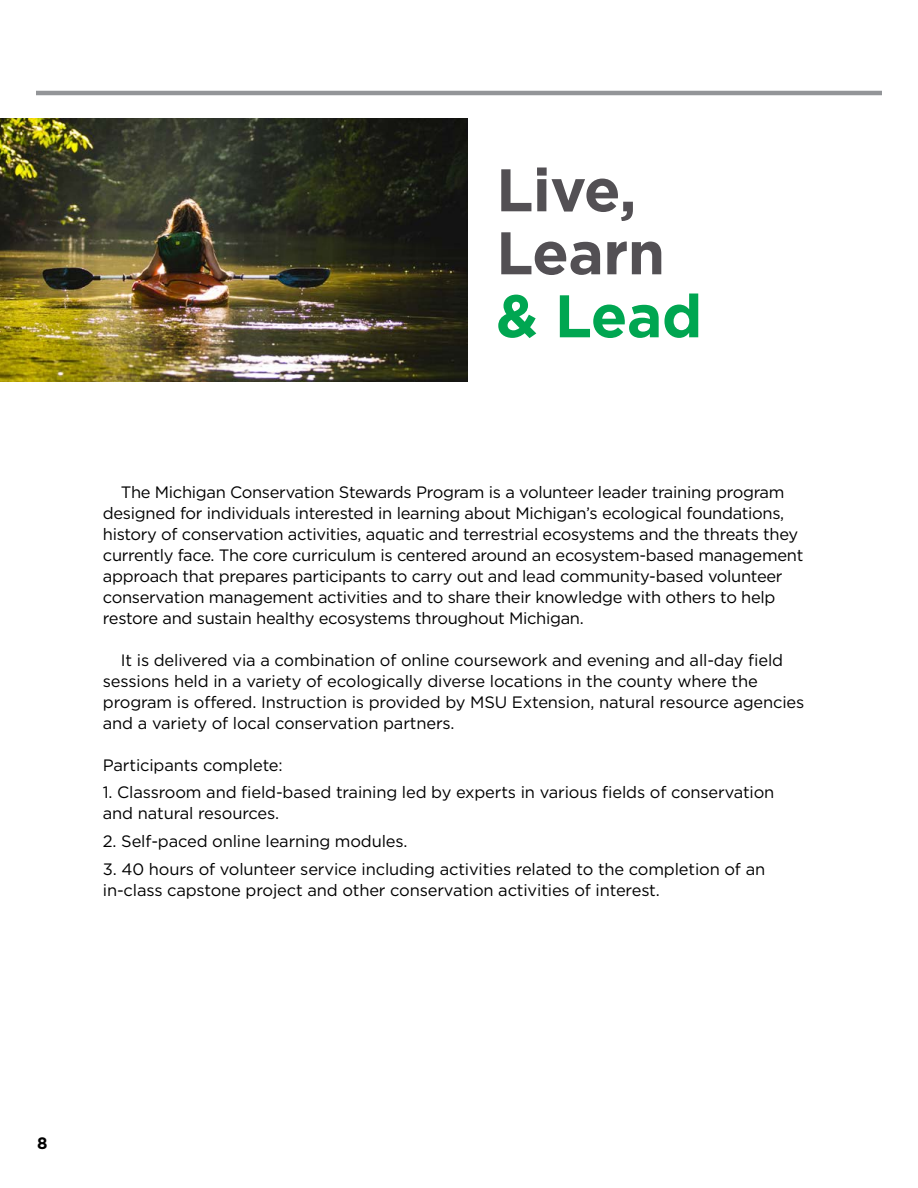
<style>
.page{position:relative;width:918px;height:1188px;background:#fff}
.page>*{position:absolute;margin:0;border:0;box-sizing:border-box;transform-origin:0 0}
.t1{font:700 60px/63px "Gotham";letter-spacing:-.01em;color:#535054}
.t2{font:700 60px "Gotham";color:#00a651}
.t3{font:16.5px/21px "Gotham";letter-spacing:-.02em;color:#000}
.t4{font:700 16.5px "Gotham";color:#000}
</style>
<div class="page">
<hr style="left:36px;top:91px;width:846px;height:4px;background:#939598">
<img style="left:0;top:119px;width:468px;height:263px">
<h1 class="t1" style="left:496px;top:158px;width:170px">Live,<br>Learn</h1>
<h1 class="t2" style="left:496px;top:276px;width:208px">&amp; Lead</h1>
<p class="t3" style="left:103px;top:481px;width:702px;text-indent:18px">The Michigan Conservation Stewards Program is a volunteer leader training program designed for individuals interested in learning about Michigan’s ecological foundations, history of conservation activities, aquatic and terrestrial ecosystems and the threats they currently face. The core curriculum is centered around an ecosystem-based management approach that prepares participants to carry out and lead community-based volunteer conservation management activities and to share their knowledge with others to help restore and sustain healthy ecosystems throughout Michigan.</p>
<p class="t3" style="left:103px;top:649px;width:703px;text-indent:18px">It is delivered via a combination of online coursework and evening and all-day field sessions held in a variety of ecologically diverse locations in the county where the program is offered. Instruction is provided by MSU Extension, natural resource agencies and a variety of local conservation partners.</p>
<p class="t3" style="left:103px;top:754px;width:181px">Participants complete:</p>
<p class="t3" style="left:103px;top:782px;width:673px">1. Classroom and field-based training led by experts in various fields of conservation and natural resources.</p>
<p class="t3" style="left:103px;top:831px;width:306px">2. Self-paced online learning modules.</p>
<p class="t3" style="left:103px;top:858px;width:664px">3. 40 hours of volunteer service including activities related to the completion of an in-class capstone project and other conservation activities of interest.</p>
<p class="t4" style="left:37px;top:1132px;width:12px">8</p>
</div>
